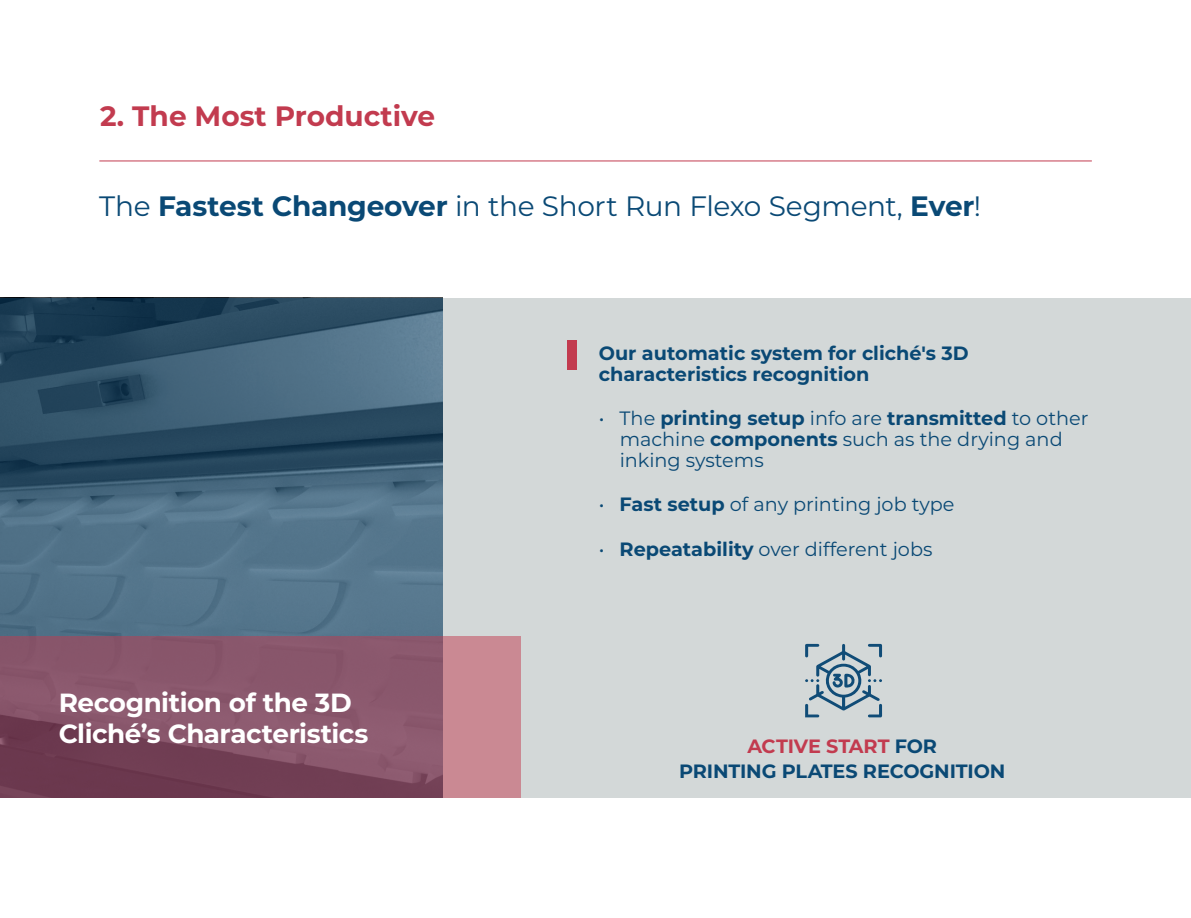
<style>
.page{position:relative;width:1191px;height:918px;background:#fff}
.page>*{position:absolute;margin:0;border:0;box-sizing:border-box;transform-origin:0 0}
.t1{font:28px "Montserrat";letter-spacing:-.015em;color:#0a4975}
.t2{font:700 28px "Montserrat";color:#c23b4f}
.t3{font:700 26.25px "Montserrat";letter-spacing:-.02em;color:#fff}
.t4{font:19.25px/21px "Montserrat";color:#0a4975}
.t5{font:700 19.25px/21px "Montserrat";color:#0a4975}
.t6{font:700 19.25px "Montserrat";letter-spacing:-.005em;color:#c23b4f}
.s1{font-weight:700}
.s2{color:#0a4975}
</style>
<div class="page">
<div style="left:0;top:298px;width:1191px;height:499px;background:#d3d8d8"></div>
<hr style="left:99px;top:160px;width:992px;height:1px;background:#c23b4f">
<svg style="left:0;top:298px;width:443px;height:338px"></svg>
<svg style="left:0;top:636px;width:521px;height:161px;fill:#89576c"></svg>
<div style="left:567px;top:340px;width:10px;height:30px;background:#c23b4f"></div>
<svg style="left:805px;top:644px;width:77px;height:73px"></svg>
<p class="t2" style="left:100px;top:96px;width:336px">2. The Most Productive</p>
<p class="t1" style="left:99px;top:187px;width:883px">The <span class="s1">Fastest Changeover</span> in the Short Run Flexo Segment, <span class="s1">Ever</span>!</p>
<p class="t3" style="left:59px;top:683px;width:295px">Recognition of the 3D</p>
<p class="t3" style="left:59px;top:715px;width:311px">Cliché’s Characteristics</p>
<p class="t5" style="left:599px;top:342px;width:371px">Our automatic system for cliché's 3D characteristics recognition</p>
<p class="t4" style="left:620px;top:407px;width:470px;text-indent:-21px">• The <span class="s1">printing setup</span> info are <span class="s1">transmitted</span> to other machine <span class="s1">components</span> such as the drying and inking systems</p>
<p class="t4" style="left:599px;top:493px;width:357px">• <span class="s1">Fast setup</span> of any printing job type</p>
<p class="t4" style="left:599px;top:537px;width:335px">• <span class="s1">Repeatability</span> over different jobs</p>
<p class="t6" style="left:747px;top:733px;width:191px">ACTIVE START <span class="s2">FOR</span></p>
<p class="t5" style="left:679px;top:759px;width:328px">PRINTING PLATES RECOGNITION</p>
</div>
